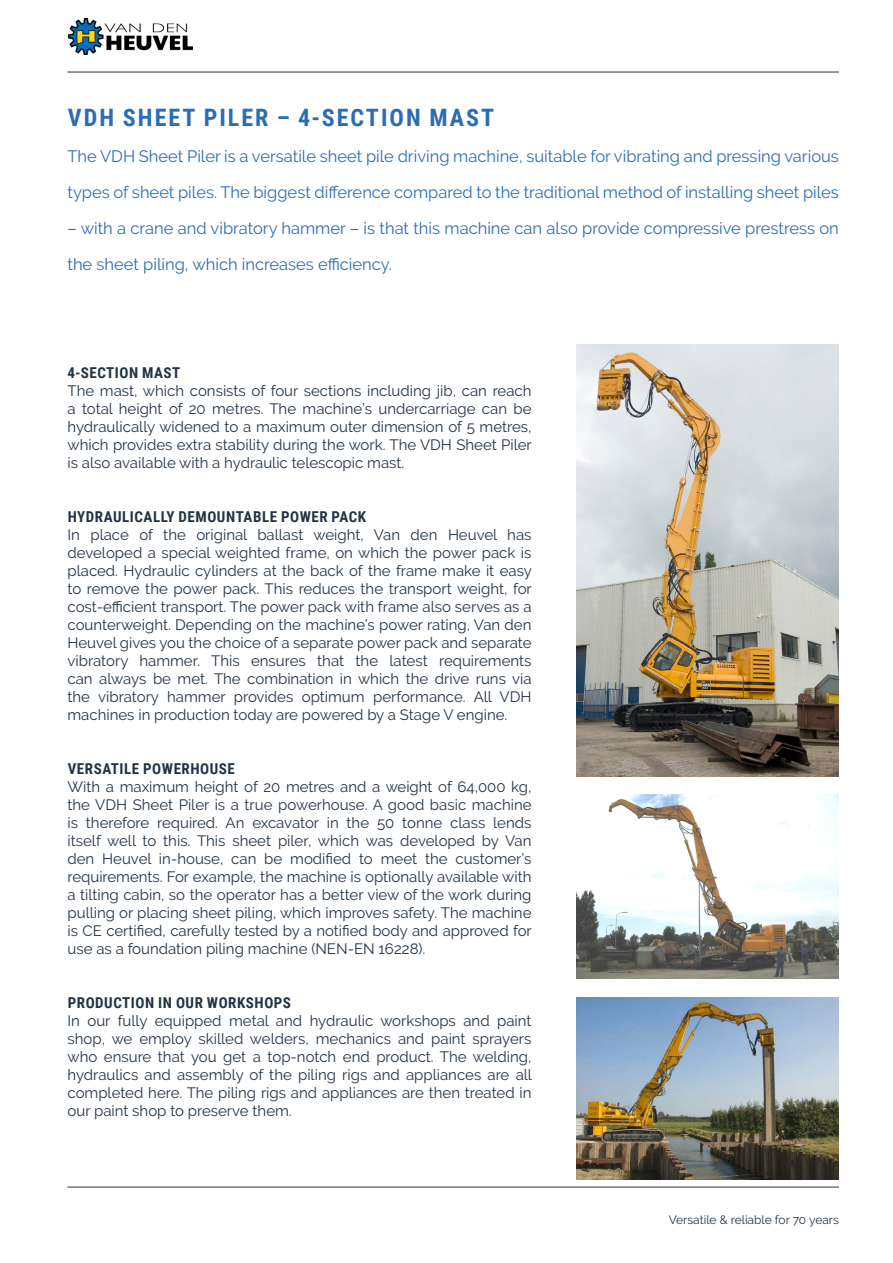
<style>
.page{position:relative;width:893px;height:1263px;background:#fff}
.page>*{position:absolute;margin:0;border:0;box-sizing:border-box;transform-origin:0 0}
.t1{font:700 24px "Roboto Condensed";letter-spacing:.085em;color:#2b6db4}
.t2{font:16.5px/36px "Raleway";color:#2b6db4}
.t3{font:15px/18px "Raleway";color:#233345;text-align:justify}
.t4{font:700 15px "Roboto Condensed";letter-spacing:.035em;color:#233345}
.t5{font:12px "Raleway";color:#233345}
</style>
<div class="page">
<img style="left:576px;top:795px;width:263px;height:183px">
<img style="left:576px;top:344px;width:263px;height:432px">
<hr style="left:68px;top:1187px;width:771px;height:1px;background:#233345">
<hr style="left:68px;top:72px;width:771px;height:1px;background:#233345">
<img style="left:576px;top:997px;width:263px;height:182px">
<img style="left:68px;top:19px;width:125px;height:35px">
<h1 class="t1" style="left:68px;top:101px;width:428px">VDH SHEET PILER – 4-SECTION MAST</h1>
<p class="t2" style="left:68px;top:138px;width:773px">The VDH Sheet Piler is a versatile sheet pile driving machine, suitable for vibrating and pressing various types of sheet piles. The biggest difference compared to the traditional method of installing sheet piles</p>
<p class="t2" style="left:68px;top:210px;width:773px">– with a crane and vibratory hammer – is that this machine can also provide compressive prestress on the sheet piling, which increases efficiency.</p>
<p class="t4" style="left:68px;top:362px;width:114px">4-SECTION MAST</p>
<p class="t3" style="left:68px;top:382px;width:466px">The mast, which consists of four sections including jib, can reach a total height of 20 metres. The machine’s undercarriage can be hydraulically widened to a maximum outer dimension of 5 metres, which provides extra stability during the work. The VDH Sheet Piler is also available with a hydraulic telescopic mast.</p>
<p class="t4" style="left:68px;top:506px;width:300px">HYDRAULICALLY DEMOUNTABLE POWER PACK</p>
<p class="t3" style="left:68px;top:526px;width:466px">In place of the original ballast weight, Van den Heuvel has developed a special weighted frame, on which the power pack is placed. Hydraulic cylinders at the back of the frame make it easy to remove the power pack. This reduces the transport weight, for cost-efficient transport. The power pack with frame also serves as a counterweight. Depending on the machine’s power rating, Van den Heuvel gives you the choice of a separate power pack and separate vibratory hammer. This ensures that the latest requirements can always be met. The combination in which the drive runs via the vibratory hammer provides optimum performance. All VDH machines in production today are powered by a Stage V engine.</p>
<p class="t4" style="left:68px;top:758px;width:168px">VERSATILE POWERHOUSE</p>
<p class="t3" style="left:68px;top:778px;width:466px">With a maximum height of 20 metres and a weight of 64,000 kg, the VDH Sheet Piler is a true powerhouse. A good basic machine is therefore required. An excavator in the 50 tonne class lends itself well to this. This sheet piler, which was developed by Van den Heuvel in-house, can be modified to meet the customer’s requirements. For example, the machine is optionally available with a tilting cabin, so the operator has a better view of the work during pulling or placing sheet piling, which improves safety. The machine is CE certified, carefully tested by a notified body and approved for use as a foundation piling machine (NEN-EN 16228).</p>
<p class="t4" style="left:68px;top:992px;width:225px">PRODUCTION IN OUR WORKSHOPS</p>
<p class="t3" style="left:68px;top:1012px;width:466px">In our fully equipped metal and hydraulic workshops and paint shop, we employ skilled welders, mechanics and paint sprayers who ensure that you get a top-notch end product. The welding, hydraulics and assembly of the piling rigs and appliances are all completed here. The piling rigs and appliances are then treated in our paint shop to preserve them.</p>
<p class="t5" style="left:669px;top:1213px;width:172px">Versatile &amp; reliable for 70 years</p>
</div>
